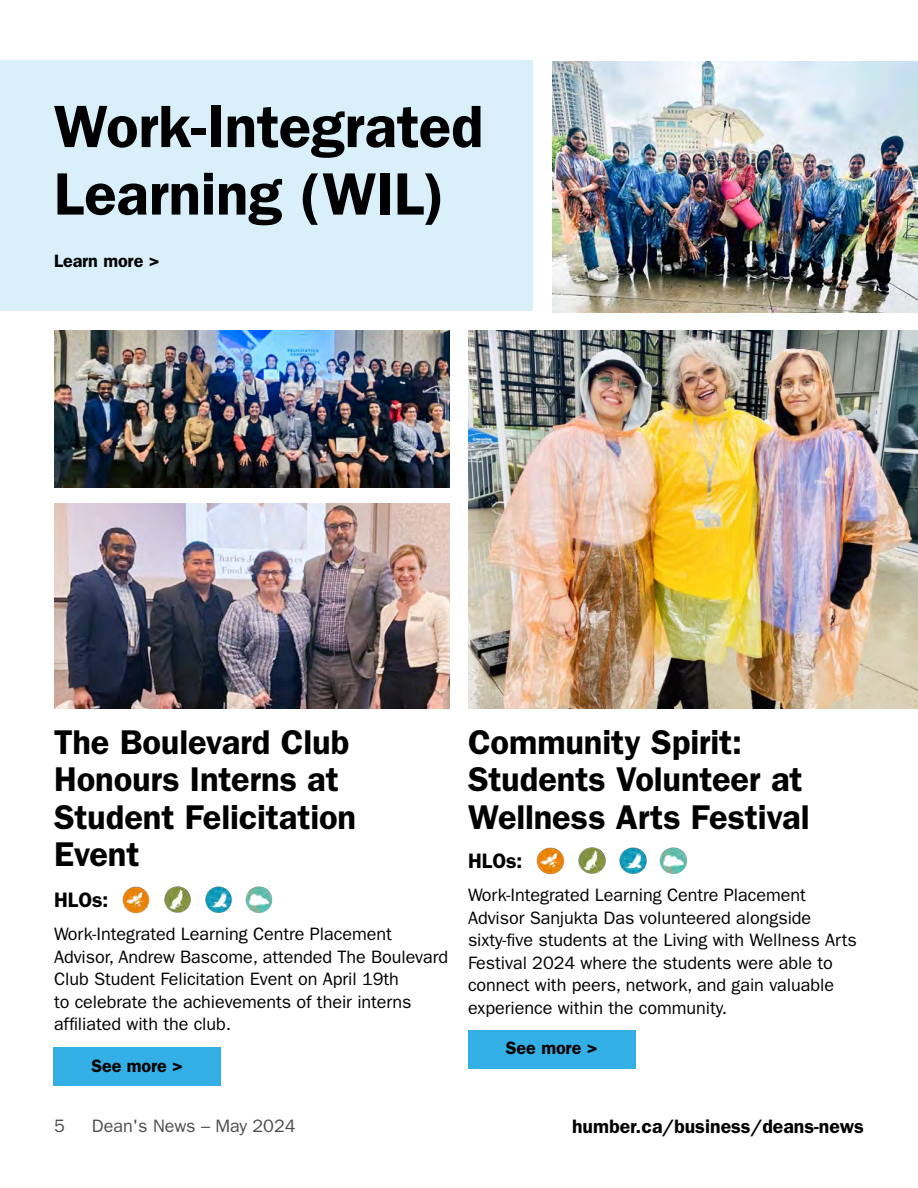
<style>
.page{position:relative;width:918px;height:1188px;background:#fff}
.page>*{position:absolute;margin:0;border:0;box-sizing:border-box;transform-origin:0 0}
.heading_-_h1{font:600 60px/67.5px "ITC Franklin Gothic Std";letter-spacing:-.005em;color:#000}
.subheading_-_h2{font:600 34.5px/37.5px "ITC Franklin Gothic Std";letter-spacing:-.005em;color:#000}
.HLOs_-_H2{font:600 21px "ITC Franklin Gothic Std";letter-spacing:.005em;color:#000}
.t1{font:600 19.5px "ITC Franklin Gothic Std";color:#000}
.body_-_p{font:18px/22.5px "ITC Franklin Gothic Std";letter-spacing:-.005em;color:#000}
.body_links_-_p{font:600 18px "ITC Franklin Gothic Std";letter-spacing:-.005em;color:#000}
.t2{font:18px "ITC Franklin Gothic Std";color:#4d4d4f}
</style>
<div class="page">
<div style="left:0;top:60px;width:532px;height:251px;background:#d9f0fa"></div>
<img style="left:54px;top:503px;width:396px;height:205px">
<img style="left:54px;top:330px;width:396px;height:157px">
<img style="left:122px;top:886px;width:28px;height:28px">
<img style="left:164px;top:886px;width:27px;height:27px">
<img style="left:245px;top:886px;width:28px;height:27px">
<img style="left:205px;top:886px;width:27px;height:27px">
<div style="left:53px;top:1048px;width:168px;height:38px;background:#33afe6"></div>
<img style="left:553px;top:62px;width:365px;height:250px">
<img style="left:468px;top:330px;width:450px;height:378px">
<img style="left:537px;top:847px;width:28px;height:28px">
<img style="left:578px;top:847px;width:28px;height:27px">
<img style="left:660px;top:847px;width:28px;height:27px">
<img style="left:619px;top:847px;width:28px;height:27px">
<div style="left:468px;top:1030px;width:167px;height:39px;background:#33afe6"></div>
<h1 class="heading_-_h1" style="left:54px;top:93px;width:431px">Work-Integrated<br>Learning (WIL)</h1>
<p class="body_links_-_p" style="left:54px;top:251px;width:107px">Learn more &gt;</p>
<h2 class="subheading_-_h2" style="left:54px;top:723px;width:304px">The Boulevard Club<br>Honours Interns at<br>Student Felicitation<br>Event</h2>
<p class="HLOs_-_H2" style="left:54px;top:887px;width:56px">HLOs:</p>
<p class="body_-_p" style="left:54px;top:923px;width:396px">Work-Integrated Learning Centre Placement Advisor, Andrew Bascome, attended The Boulevard Club Student Felicitation Event on April 19th<br>to celebrate the achievements of their interns affiliated with the club.</p>
<p class="body_links_-_p" style="left:91px;top:1055px;width:93px">See more &gt;</p>
<h2 class="subheading_-_h2" style="left:468px;top:723px;width:343px">Community Spirit:<br>Students Volunteer at<br>Wellness Arts Festival</h2>
<p class="HLOs_-_H2" style="left:468px;top:848px;width:56px">HLOs:</p>
<p class="body_-_p" style="left:468px;top:884px;width:390px">Work-Integrated Learning Centre Placement Advisor Sanjukta Das volunteered alongside sixty-five students at the Living with Wellness Arts Festival 2024 where the students were able to connect with peers, network, and gain valuable experience within the community.</p>
<p class="body_links_-_p" style="left:506px;top:1038px;width:93px">See more &gt;</p>
<p class="t2" style="left:54px;top:1115px;width:12px">5</p>
<p class="t2" style="left:92px;top:1115px;width:205px">Dean's News – May 2024</p>
<p class="t1" style="left:572px;top:1115px;width:293px">humber.ca/business/deans-news</p>
</div>
